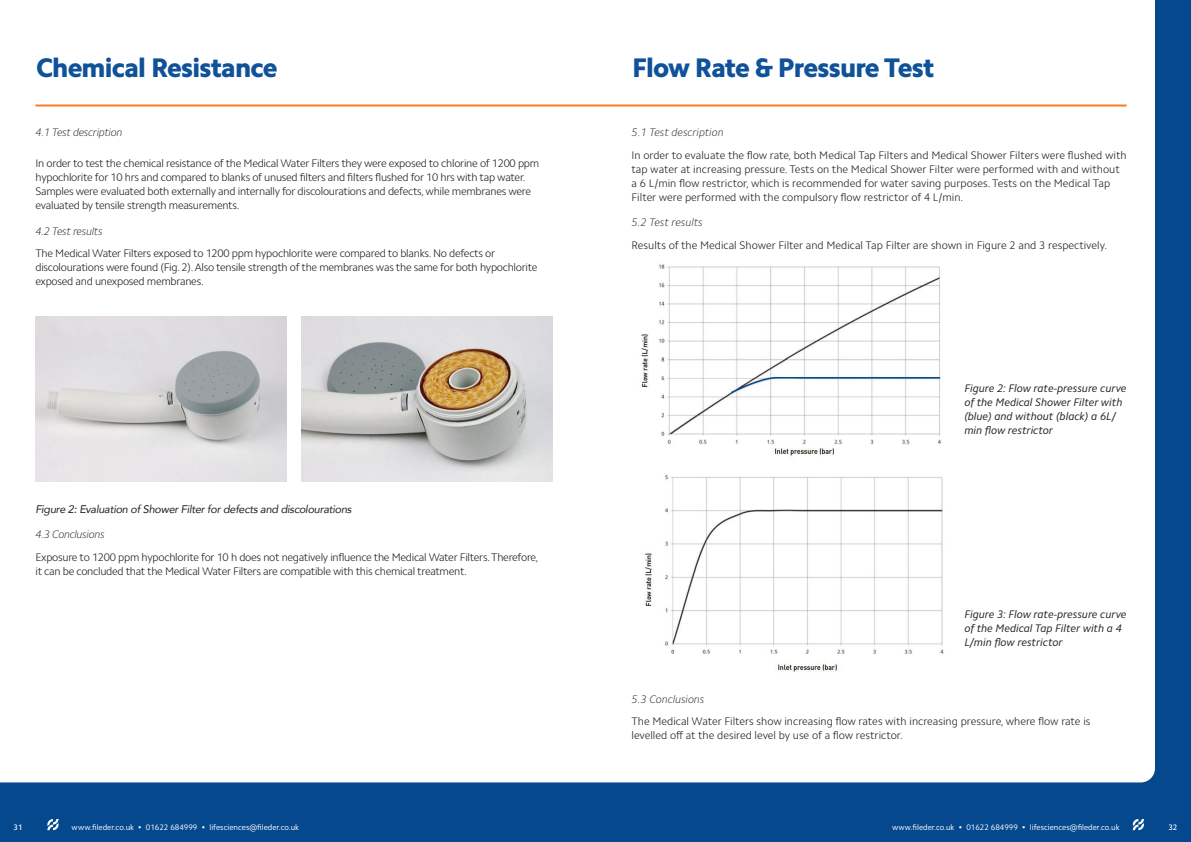
<style>
.page{position:relative;width:1191px;height:842px;background:#05488e}
.page>*{position:absolute;margin:0;border:0;box-sizing:border-box;transform-origin:0 0}
.t1{font:800 27px "Camphor Std";letter-spacing:-.03em;color:#0f529a}
.t2{font:300 11px/14px "Camphor Std";letter-spacing:-.025em;color:#241f1f}
.t3{font:300 11px/14px "Camphor Std";color:#241f1f}
.t4{font:italic 11px/14px "Camphor Std";color:#241f1f}
.t5{font:italic 100 11px "Camphor Std";letter-spacing:-.015em;color:#241f1f}
.t6{font:italic 11px "Avenir";letter-spacing:-.025em;color:#241f1f}
.t7{font:8px "Camphor Std";color:#fff}
.t8{font:500 8px "Camphor Std";color:#fff}
</style>
<div class="page">
<div style="left:0;top:0;width:1155px;height:782px;background:#fff"></div>
<hr style="left:35px;top:104px;width:1091px;height:2px;background:#f87d21">
<img style="left:631px;top:261px;width:324px;height:202px">
<img style="left:631px;top:467px;width:323px;height:212px">
<img style="left:35px;top:317px;width:251px;height:165px">
<img style="left:301px;top:317px;width:251px;height:165px">
<svg style="left:1132px;top:819px;width:12px;height:11px"></svg>
<svg style="left:47px;top:819px;width:12px;height:11px"></svg>
<h1 class="t1" style="left:36px;top:51px;width:243px">Chemical Resistance</h1>
<h1 class="t1" style="left:632px;top:51px;width:304px">Flow Rate &amp; Pressure Test</h1>
<p class="t5" style="left:35px;top:126px;width:88px">4.1 Test description</p>
<p class="t2" style="left:35px;top:157px;width:505px">In order to test the chemical resistance of the Medical Water Filters they were exposed to chlorine of 1200 ppm hypochlorite for 10 hrs and compared to blanks of unused filters and filters flushed for 10 hrs with tap water.<br>Samples were evaluated both externally and internally for discolourations and defects, while membranes were evaluated by tensile strength measurements.</p>
<p class="t5" style="left:35px;top:225px;width:69px">4.2 Test results</p>
<p class="t2" style="left:35px;top:246px;width:503px">The Medical Water Filters exposed to 1200 ppm hypochlorite were compared to blanks. No defects or discolourations were found (Fig. 2). Also tensile strength of the membranes was the same for both hypochlorite exposed and unexposed membranes.</p>
<p class="t6" style="left:35px;top:503px;width:318px">Figure 2: Evaluation of Shower Filter for defects and discolourations</p>
<p class="t5" style="left:35px;top:528px;width:71px">4.3 Conclusions</p>
<p class="t2" style="left:35px;top:550px;width:504px">Exposure to 1200 ppm hypochlorite for 10 h does not negatively influence the Medical Water Filters. Therefore, it can be concluded that the Medical Water Filters are compatible with this chemical treatment.</p>
<p class="t5" style="left:631px;top:126px;width:94px">5.1 Test description</p>
<p class="t3" style="left:631px;top:148px;width:496px">In order to evaluate the flow rate, both Medical Tap Filters and Medical Shower Filters were flushed with tap water at increasing pressure. Tests on the Medical Shower Filter were performed with and without a 6 L/min flow restrictor, which is recommended for water saving purposes. Tests on the Medical Tap Filter were performed with the compulsory flow restrictor of 4 L/min.</p>
<p class="t5" style="left:631px;top:216px;width:73px">5.2 Test results</p>
<p class="t3" style="left:631px;top:238px;width:477px">Results of the Medical Shower Filter and Medical Tap Filter are shown in Figure 2 and 3 respectively.</p>
<p class="t4" style="left:964px;top:381px;width:164px">Figure 2: Flow rate-pressure curve of the Medical Shower Filter with (blue) and without (black) a 6L/ min flow restrictor</p>
<p class="t4" style="left:964px;top:607px;width:164px">Figure 3: Flow rate-pressure curve of the Medical Tap Filter with a 4<br>L/min flow restrictor</p>
<p class="t5" style="left:631px;top:693px;width:74px">5.3 Conclusions</p>
<p class="t3" style="left:631px;top:714px;width:460px">The Medical Water Filters show increasing flow rates with increasing pressure, where flow rate is levelled off at the desired level by use of a flow restrictor.</p>
<p class="t8" style="left:13px;top:822px;width:11px">31</p>
<p class="t7" style="left:72px;top:822px;width:229px">www.fileder.co.uk • 01622 684999 • lifesciences@fileder.co.uk</p>
<p class="t7" style="left:892px;top:823px;width:229px">www.fileder.co.uk • 01622 684999 • lifesciences@fileder.co.uk</p>
<p class="t8" style="left:1168px;top:823px;width:11px">32</p>
</div>
